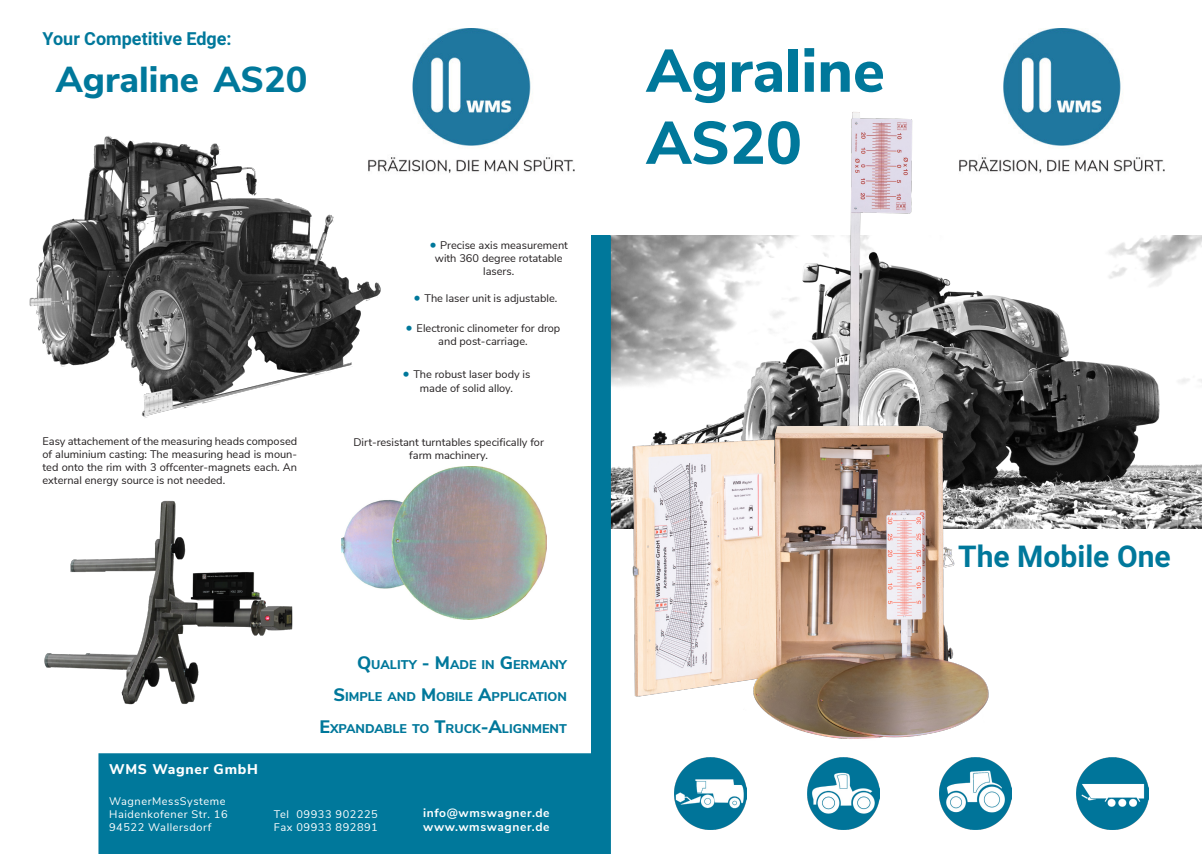
<style>
.page{position:relative;width:1202px;height:854px;background:#fff}
.page>*{position:absolute;margin:0;border:0;box-sizing:border-box;transform-origin:0 0}
.t1{font:800 60px "Nunito Sans";color:#00789b}
.t2{font:800 36px "Nunito Sans";color:#00789b}
.t3{font:700 30px "Roboto";color:#00789b}
.t4{font:700 18px "Roboto";color:#00789b}
.t5{font:800 14px "Nunito Sans";letter-spacing:.05em;color:#fff}
.t6{font:800 12.6px "Nunito Sans";color:#00789b}
.t7{font:700 12px "Nunito Sans";letter-spacing:.05em;color:#fff}
.t8{font:11px/13.2px "Nunito Sans";color:#231f20;text-align:center}
.t9{font:11px "Nunito Sans";letter-spacing:.05em;color:#fff}
.s1{font-size:14px;color:#00789b}
.s2{font-size:18px}
</style>
<div class="page">
<img style="left:611px;top:236px;width:591px;height:292px">
<div style="left:591px;top:235px;width:20px;height:618px;background:#00789b"></div>
<img style="left:997px;top:28px;width:168px;height:145px">
<div style="left:99px;top:753px;width:501px;height:100px;background:#00789b"></div>
<div style="left:98px;top:753px;width:503px;height:100px;border:1px solid #00789b"></div>
<img style="left:388px;top:28px;width:186px;height:145px">
<img style="left:675px;top:757px;width:71px;height:72px">
<img style="left:807px;top:757px;width:72px;height:72px">
<img style="left:940px;top:757px;width:72px;height:72px">
<img style="left:1077px;top:757px;width:71px;height:72px">
<img style="left:626px;top:112px;width:371px;height:627px">
<img style="left:341px;top:466px;width:205px;height:153px">
<img style="left:29px;top:136px;width:359px;height:282px">
<img style="left:44px;top:500px;width:249px;height:205px">
<p class="t4" style="left:43px;top:26px;width:191px">Your Competitive Edge:</p>
<p class="t2" style="left:56px;top:53px;width:253px">Agraline AS20</p>
<p class="t8" style="left:43px;top:433px;width:256px;text-align:justify">Easy attachement of the measuring heads composed of aluminium casting: The measuring head is moun&shy;ted onto the rim with 3 offcenter-magnets each. An external energy source is not needed.</p>
<p class="t8" style="left:429px;top:238px;width:140px"><span class="s1">•</span> Precise axis measurement with 360 degree rotatable lasers.</p>
<p class="t8" style="left:413px;top:291px;width:145px"><span class="s1">•</span> The laser unit is adjustable.</p>
<p class="t8" style="left:406px;top:321px;width:156px"><span class="s1">•</span> Electronic clinometer for drop and post-carriage.</p>
<p class="t8" style="left:402px;top:367px;width:130px"><span class="s1">•</span> The robust laser body is made of solid alloy.</p>
<p class="t8" style="left:353px;top:435px;width:192px">Dirt-resistant turntables specifically for farm machinery.</p>
<p class="t6" style="left:357px;top:655px;width:211px"><span class="s2">Q</span>UALITY <span class="s2">- M</span>ADE IN <span class="s2">G</span> ERMANY</p>
<p class="t6" style="left:333px;top:687px;width:235px"><span class="s2">S</span>IMPLE AND <span class="s2">M</span> OBILE <span class="s2">A</span>PPLICATION</p>
<p class="t6" style="left:319px;top:718px;width:249px"><span class="s2">E</span>XPANDABLE TO <span class="s2">T</span>RUCK<span class="s2">-A</span>LIGNMENT</p>
<p class="t5" style="left:109px;top:759px;width:150px">WMS Wagner GmbH</p>
<p class="t9" style="left:109px;top:792px;width:118px">WagnerMessSysteme</p>
<p class="t9" style="left:109px;top:805px;width:120px">Haidenkofener Str. 16</p>
<p class="t9" style="left:109px;top:818px;width:104px">94522 Wallersdorf</p>
<p class="t9" style="left:274px;top:805px;width:106px">Tel 09933 902225</p>
<p class="t9" style="left:274px;top:818px;width:106px">Fax 09933 892891</p>
<p class="t7" style="left:423px;top:803px;width:128px">info@wmswagner.de</p>
<p class="t7" style="left:423px;top:817px;width:128px">www.wmswagner.de</p>
<p class="t1" style="left:646px;top:27px;width:240px">Agraline</p>
<p class="t1" style="left:646px;top:99px;width:157px">AS20</p>
<p class="t3" style="left:958px;top:534px;width:214px">The Mobile One</p>
</div>
